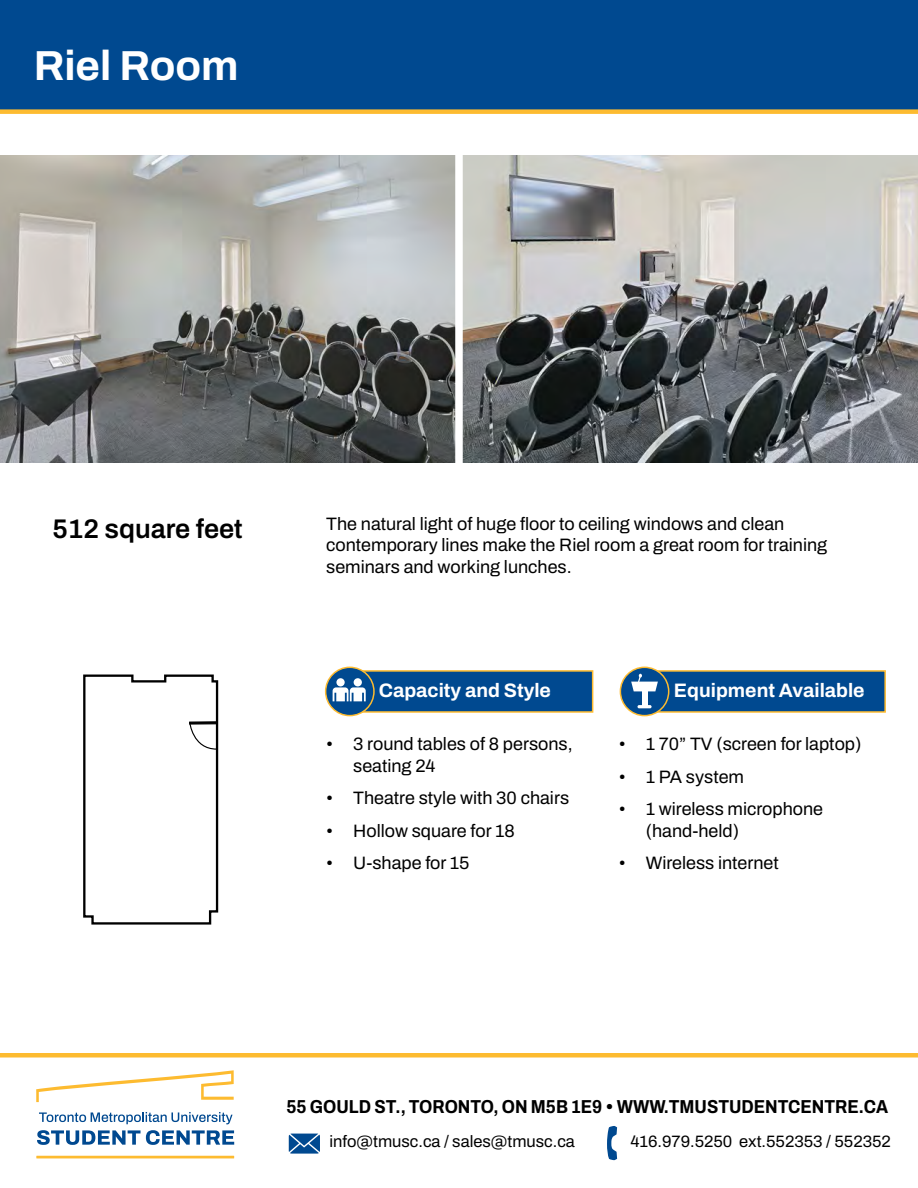
<style>
.page{position:relative;width:918px;height:1188px;background:#fff}
.page>*{position:absolute;margin:0;border:0;box-sizing:border-box;transform-origin:0 0}
.t1{font:700 42px "Archivo";color:#fff}
.H2_Sqft{font:600 27px "Archivo";color:#000}
.t2{font:700 19.5px "Archivo";color:#fff}
.Footer_Address{font:700 semi-condensed 18.75px "Archivo";color:#000}
.Body{font:18px/21.6px "Archivo";color:#000}
.Footer_Info{font:16.5px "Archivo";color:#000}
</style>
<div class="page">
<div style="left:350px;top:670px;width:243px;height:43px;background:#004990;border:2px solid #fdbb30"></div>
<div style="left:645px;top:670px;width:241px;height:43px;background:#004990;border:2px solid #fdbb30"></div>
<div style="left:0;top:0;width:918px;height:110px;background:#004990"></div>
<div style="left:0;top:109px;width:918px;height:5px;background:#fdbb30"></div>
<div style="left:620px;top:667px;width:49px;height:49px;background:#004990;border-radius:50%"></div>
<div style="left:620px;top:667px;width:49px;height:49px;border:2px solid #fdbb30;border-radius:50%"></div>
<svg style="left:631px;top:674px;width:27px;height:17px"></svg>
<div style="left:642px;top:689px;width:5px;height:19px;background:#fff"></div>
<hr style="left:638px;top:705px;width:14px;height:3px;background:#fff;border-radius:2px">
<div style="left:326px;top:667px;width:48px;height:49px;background:#004990;border-radius:50%"></div>
<div style="left:325px;top:667px;width:50px;height:49px;border:2px solid #fdbb30;border-radius:50%"></div>
<svg style="left:333px;top:678px;width:33px;height:23px"></svg>
<img style="left:0;top:156px;width:918px;height:306px">
<svg style="left:83px;top:674px;width:136px;height:251px"></svg>
<div style="left:0;top:1053px;width:918px;height:5px;background:#fdbb30"></div>
<svg style="left:36px;top:1156px;width:198px;height:2px"></svg>
<svg style="left:39px;top:1112px;width:194px;height:12px"></svg>
<svg style="left:37px;top:1130px;width:197px;height:15px"></svg>
<svg style="left:36px;top:1070px;width:198px;height:32px"></svg>
<svg style="left:289px;top:1134px;width:31px;height:20px"></svg>
<svg style="left:607px;top:1126px;width:10px;height:34px"></svg>
<div style="left:455px;top:137px;width:8px;height:340px;background:#fff"></div>
<h1 class="t1" style="left:34px;top:34px;width:206px">Riel Room</h1>
<h2 class="H2_Sqft" style="left:52px;top:508px;width:192px">512 square feet</h2>
<p class="Body" style="left:326px;top:513px;width:503px">The natural light of huge floor to ceiling windows and clean contemporary lines make the Riel room a great room for training seminars and working lunches.</p>
<h2 class="t2" style="left:379px;top:675px;width:174px">Capacity and Style</h2>
<p class="Body" style="left:353px;top:733px;width:221px;text-indent:-27px">• 3 round tables of 8 persons, seating 24</p>
<p class="Body" style="left:326px;top:787px;width:244px">• Theatre style with 30 chairs</p>
<p class="Body" style="left:326px;top:820px;width:190px">• Hollow square for 18</p>
<p class="Body" style="left:326px;top:852px;width:145px">• U-shape for 15</p>
<h2 class="t2" style="left:674px;top:675px;width:192px">Equipment Available</h2>
<p class="Body" style="left:619px;top:733px;width:244px">• 1 70” TV (screen for laptop)</p>
<p class="Body" style="left:619px;top:766px;width:127px">• 1 PA system</p>
<p class="Body" style="left:646px;top:798px;width:179px;text-indent:-27px">• 1 wireless microphone (hand-held)</p>
<p class="Body" style="left:619px;top:852px;width:162px">• Wireless internet</p>
<p class="Footer_Address" style="left:287px;top:1093px;width:603px">55 GOULD ST., TORONTO, ON M5B 1E9 • WWW.TMUSTUDENTCENTRE.CA</p>
<p class="Footer_Info" style="left:330px;top:1129px;width:247px">info@tmusc.ca / sales@tmusc.ca</p>
<p class="Footer_Info" style="left:630px;top:1129px;width:262px">416.979.5250 ext.552353 / 552352</p>
</div>
